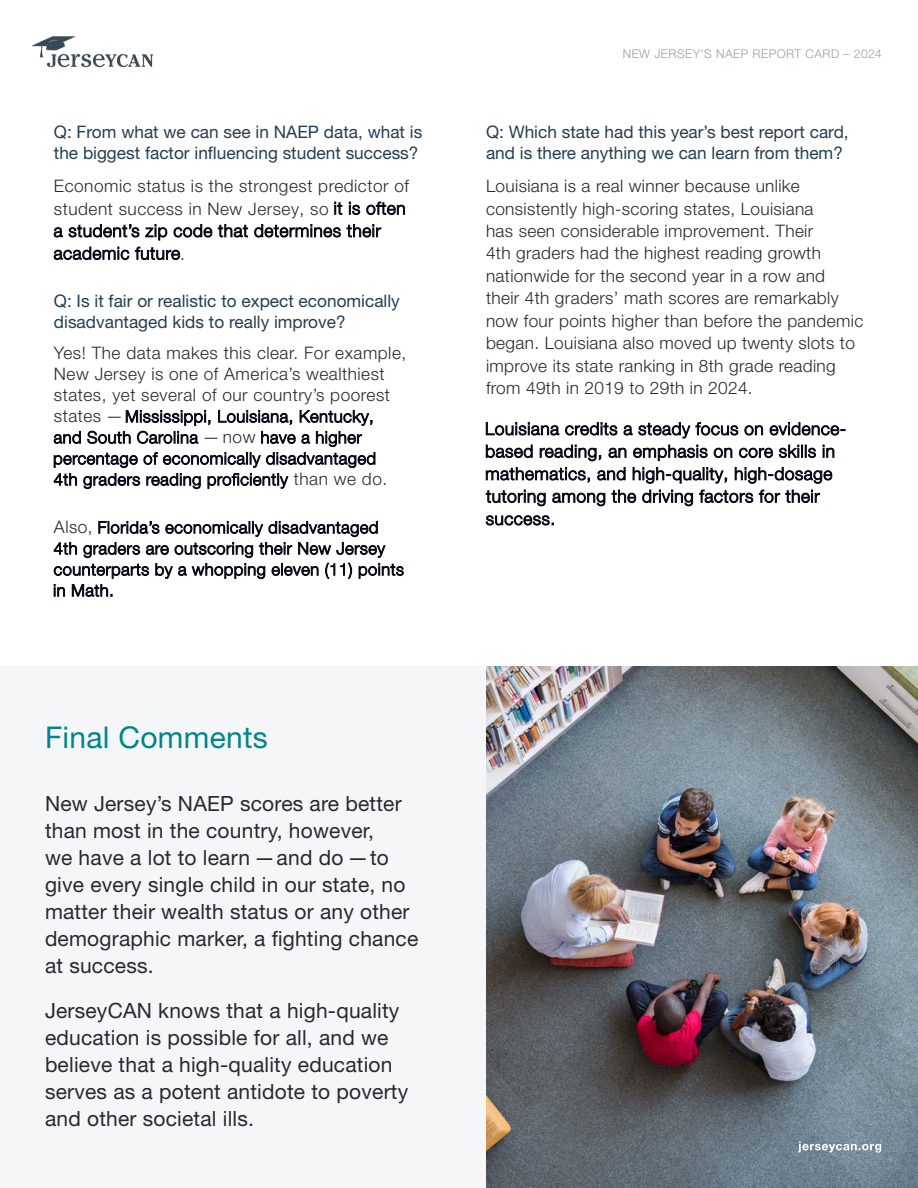
<style>
.page{position:relative;width:918px;height:1188px;background:#fff}
.page>*{position:absolute;margin:0;border:0;box-sizing:border-box;transform-origin:0 0}
.t1{font:30px "Helvetica Neue LT Pro";letter-spacing:.01em;color:#00858c}
.t2{font:21px/27px "Helvetica Neue LT Pro";letter-spacing:.01em;color:#26292d}
.t3{font:300 17.25px/22.5px "Helvetica Neue LT Pro";letter-spacing:.02em;color:#26292d}
.Paragraph_Style_34{font:17.25px/20.7px "Helvetica Neue LT Pro";color:#263d52}
.Paragraph_Style_30{font:300 12px "Helvetica Neue LT Pro";letter-spacing:.04em;color:#929fa8}
</style>
<div class="page">
<div style="left:0;top:666px;width:491px;height:522px;background:#f5f6f7"></div>
<img style="left:486px;top:666px;width:432px;height:522px">
<img style="left:32px;top:36px;width:121px;height:32px">
<svg style="left:798px;top:1142px;width:83px;height:11px"></svg>
<svg style="left:334px;top:202px;width:71px;height:13px"></svg>
<svg style="left:54px;top:224px;width:327px;height:16px"></svg>
<svg style="left:54px;top:247px;width:126px;height:13px"></svg>
<svg style="left:54px;top:410px;width:321px;height:79px"></svg>
<svg style="left:54px;top:521px;width:350px;height:76px"></svg>
<svg style="left:486px;top:422px;width:359px;height:16px"></svg>
<svg style="left:486px;top:445px;width:348px;height:16px"></svg>
<svg style="left:486px;top:467px;width:346px;height:17px"></svg>
<svg style="left:486px;top:490px;width:334px;height:16px"></svg>
<svg style="left:486px;top:515px;width:68px;height:10px"></svg>
<p class="Paragraph_Style_34" style="left:54px;top:121px;width:370px">Q: From what we can see in NAEP data, what is the biggest factor influencing student success?</p>
<p class="t3" style="left:54px;top:174px;width:357px">Economic status is the strongest predictor of student success in New Jersey, so</p>
<p class="t3" style="left:180px;top:242px;width:6px">.</p>
<p class="Paragraph_Style_34" style="left:54px;top:290px;width:347px">Q: Is it fair or realistic to expect economically disadvantaged kids to really improve?</p>
<p class="t3" style="left:54px;top:342px;width:354px;line-height:21px">Yes! The data makes this clear. For example, New Jersey is one of America’s wealthiest states, yet several of our country’s poorest states —</p>
<p class="t3" style="left:203px;top:426px;width:54px">— now</p>
<p class="t3" style="left:294px;top:468px;width:95px">than we do.</p>
<p class="t3" style="left:54px;top:516px;width:40px">Also,</p>
<p class="Paragraph_Style_30" style="left:623px;top:46px;width:261px">NEW JERSEY'S NAEP REPORT CARD – 2024</p>
<p class="Paragraph_Style_34" style="left:486px;top:121px;width:364px">Q: Which state had this year’s best report card, and is there anything we can learn from them?</p>
<p class="t3" style="left:486px;top:174px;width:379px">Louisiana is a real winner because unlike consistently high-scoring states, Louisiana<br>has seen considerable improvement. Their<br>4th graders had the highest reading growth nationwide for the second year in a row and<br>their 4th graders’ math scores are remarkably now four points higher than before the pandemic began. Louisiana also moved up twenty slots to improve its state ranking in 8th grade reading from 49th in 2019 to 29th in 2024.</p>
<p class="t1" style="left:45px;top:719px;width:224px">Final Comments</p>
<p class="t2" style="left:45px;top:789px;width:375px">New Jersey’s NAEP scores are better than most in the country, however,<br>we have a lot to learn — and do — to give every single child in our state, no matter their wealth status or any other demographic marker, a fighting chance at success.</p>
<p class="t2" style="left:45px;top:996px;width:365px">JerseyCAN knows that a high-quality education is possible for all, and we believe that a high-quality education serves as a potent antidote to poverty and other societal ills.</p>
</div>
